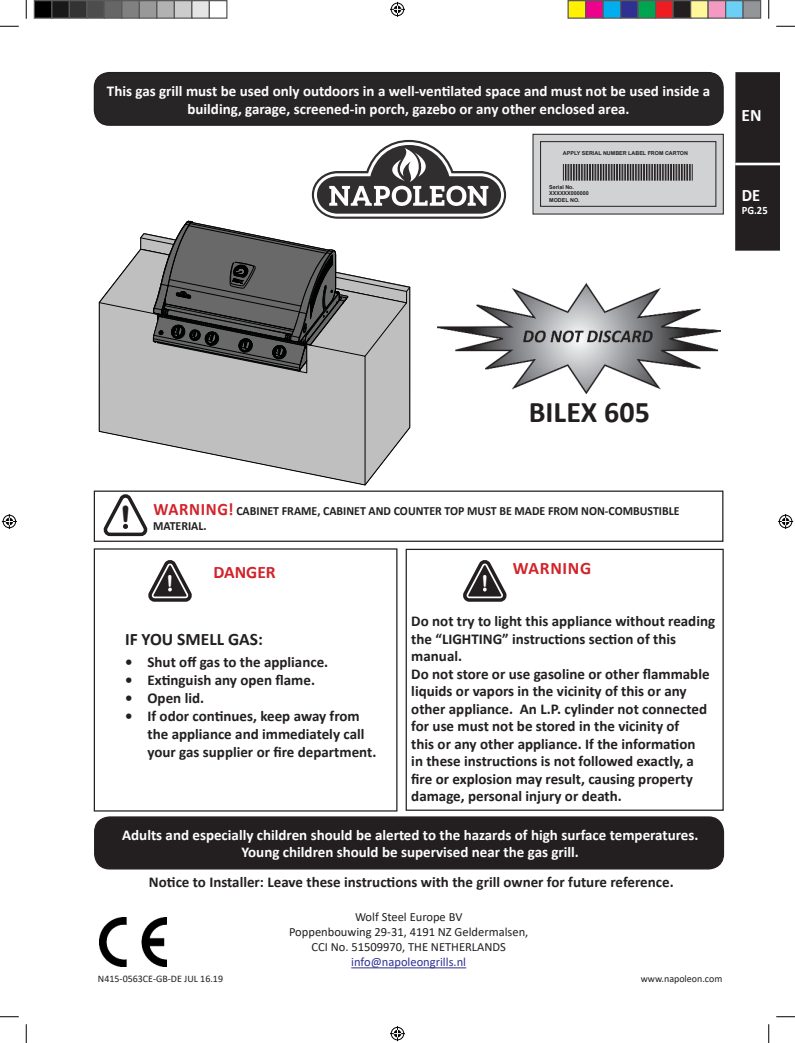
<style>
.page{position:relative;width:795px;height:1043px;background:#fff}
.page>*{position:absolute;margin:0;border:0;box-sizing:border-box;transform-origin:0 0}
.t1{font:700 37px "Courier New";color:#231f20;scale:.96 1}
.t2{font:700 30px "Calibri";color:#231f20}
.t3{font:700 26.38px "Courier New";color:#fff;scale:.78 1}
.t4{font:700 17.5px "Calibri";color:#231f20}
.t5{font:700 17.5px "Calibri";letter-spacing:.04em;color:#d1232a}
.t6{font:700 17.5px "Calibri";color:#d1232a}
.t7{font:700 17.5px "Calibri";color:#fff}
.t8{font:700 17.5px "Calibri";color:#fff;scale:.94 1}
.t9{font:700 15px/17.5px "Calibri";color:#231f20}
.t10{font:700 15px/17.5px "Calibri";color:#fff;text-align:center}
.t11{font:12.5px/15px "Calibri";color:#231f20;text-align:center}
.t12{font:700 12.5px/15px "Calibri";color:#231f20;scale:.95 1}
.t13{font:12.5px "Calibri";color:#2e3092}
.t14{font:700 11.25px "Calibri";color:#fff;scale:.94 1}
.t15{font:10px "Calibri";color:#231f20}
.t16{font:700 5.38px/6.5px "Arial";color:#231f20}
.s1{font-size:17.5px;color:#d1232a}
.s2{color:#221e1f}
</style>
<div class="page">
<div style="left:736px;top:73px;width:44px;height:88px;background:#231f20"></div>
<div style="left:735px;top:72px;width:45px;height:90px;border:1px solid #231f20"></div>
<div style="left:736px;top:163px;width:44px;height:88px;background:#231f20"></div>
<div style="left:735px;top:162px;width:45px;height:90px;border:1px solid #231f20"></div>
<hr style="left:735px;top:163px;width:45px;height:2px;background:#fff">
<hr style="left:735px;top:251px;width:45px;height:2px;background:#fff">
<div style="left:94px;top:548px;width:304px;height:263px;border:1px solid #231f20"></div>
<div style="left:406px;top:549px;width:318px;height:261px;border:1px solid #231f20"></div>
<div style="left:94px;top:73px;width:629px;height:52px;background:#282526;border-radius:15px"></div>
<div style="left:94px;top:72px;width:630px;height:54px;border:1px solid #231f20;border-radius:15px"></div>
<div style="left:95px;top:817px;width:628px;height:51px;background:#231f20;border-radius:15px"></div>
<div style="left:94px;top:816px;width:630px;height:53px;border:1px solid #231f20;border-radius:15px"></div>
<div style="left:533px;top:134px;width:190px;height:80px;background:#d1d2d4"></div>
<div style="left:533px;top:134px;width:191px;height:80px;border:1px solid #231f20"></div>
<div style="left:540px;top:141px;width:176px;height:65px;border:1px solid #231f20"></div>
<svg style="left:563px;top:164px;width:130px;height:17px;background:#696869"></svg>
<img style="left:100px;top:917px;width:67px;height:49px">
<div style="left:94px;top:490px;width:629px;height:52px;border:1px solid #231f20"></div>
<img style="left:507px;top:283px;width:214px;height:111px">
<svg style="left:99px;top:139px;width:408px;height:346px"></svg>
<hr style="left:351px;top:967px;width:115px;height:1px;background:#2e3092">
<svg style="left:103px;top:494px;width:44px;height:43px"></svg>
<svg style="left:463px;top:560px;width:44px;height:42px"></svg>
<svg style="left:148px;top:560px;width:44px;height:42px"></svg>
<svg style="left:0;top:25px;width:19px;height:2px"></svg>
<svg style="left:776px;top:25px;width:19px;height:2px"></svg>
<svg style="left:0;top:1016px;width:19px;height:1px"></svg>
<svg style="left:776px;top:1016px;width:19px;height:1px"></svg>
<svg style="left:25px;top:0;width:2px;height:19px"></svg>
<svg style="left:25px;top:1024px;width:2px;height:18px"></svg>
<svg style="left:768px;top:0;width:2px;height:19px"></svg>
<svg style="left:768px;top:1024px;width:2px;height:18px"></svg>
<svg style="left:390px;top:2px;width:15px;height:15px"></svg>
<svg style="left:390px;top:1026px;width:15px;height:15px"></svg>
<svg style="left:2px;top:514px;width:15px;height:15px"></svg>
<svg style="left:778px;top:514px;width:15px;height:15px"></svg>
<div style="left:34px;top:1px;width:18px;height:17px;background:#000"></div>
<div style="left:34px;top:0;width:19px;height:19px;border:1px solid #595959"></div>
<div style="left:52px;top:1px;width:17px;height:17px;background:#191919"></div>
<div style="left:51px;top:0;width:19px;height:19px;border:1px solid #595959"></div>
<div style="left:69px;top:1px;width:18px;height:17px;background:#333"></div>
<div style="left:69px;top:0;width:19px;height:19px;border:1px solid #595959"></div>
<div style="left:87px;top:1px;width:17px;height:17px;background:#4d4d4d"></div>
<div style="left:86px;top:0;width:19px;height:19px;border:1px solid #595959"></div>
<div style="left:104px;top:1px;width:18px;height:17px;background:#666"></div>
<div style="left:104px;top:0;width:19px;height:19px;border:1px solid #595959"></div>
<div style="left:122px;top:1px;width:17px;height:17px;background:#808080"></div>
<div style="left:121px;top:0;width:19px;height:19px;border:1px solid #595959"></div>
<div style="left:139px;top:1px;width:18px;height:17px;background:#999"></div>
<div style="left:139px;top:0;width:19px;height:19px;border:1px solid #595959"></div>
<div style="left:157px;top:1px;width:17px;height:17px;background:#b2b2b2"></div>
<div style="left:156px;top:0;width:19px;height:19px;border:1px solid #595959"></div>
<div style="left:174px;top:1px;width:18px;height:17px;background:#ccc"></div>
<div style="left:174px;top:0;width:19px;height:19px;border:1px solid #595959"></div>
<div style="left:192px;top:1px;width:17px;height:17px;background:#e5e5e5"></div>
<div style="left:191px;top:0;width:19px;height:19px;border:1px solid #595959"></div>
<div style="left:209px;top:0;width:19px;height:19px;border:1px solid #595959"></div>
<div style="left:568px;top:1px;width:18px;height:17px;background:#fff101"></div>
<div style="left:568px;top:0;width:18px;height:19px;border:1px solid #595959"></div>
<div style="left:586px;top:1px;width:17px;height:17px;background:#ed028c"></div>
<div style="left:585px;top:0;width:19px;height:19px;border:1px solid #595959"></div>
<div style="left:603px;top:1px;width:18px;height:17px;background:#00aeef"></div>
<div style="left:603px;top:0;width:18px;height:19px;border:1px solid #595959"></div>
<div style="left:621px;top:1px;width:17px;height:17px;background:#2e3092"></div>
<div style="left:620px;top:0;width:19px;height:19px;border:1px solid #595959"></div>
<div style="left:638px;top:1px;width:18px;height:17px;background:#00a54f"></div>
<div style="left:638px;top:0;width:18px;height:19px;border:1px solid #595959"></div>
<div style="left:656px;top:1px;width:17px;height:17px;background:#ee1d23"></div>
<div style="left:655px;top:0;width:19px;height:19px;border:1px solid #595959"></div>
<div style="left:673px;top:1px;width:18px;height:17px;background:#231f20"></div>
<div style="left:673px;top:0;width:18px;height:19px;border:1px solid #595959"></div>
<div style="left:691px;top:1px;width:17px;height:17px;background:#fff79a"></div>
<div style="left:690px;top:0;width:19px;height:19px;border:1px solid #595959"></div>
<div style="left:708px;top:1px;width:18px;height:17px;background:#f499c2"></div>
<div style="left:708px;top:0;width:18px;height:19px;border:1px solid #595959"></div>
<div style="left:726px;top:1px;width:17px;height:17px;background:#6bcff6"></div>
<div style="left:725px;top:0;width:19px;height:19px;border:1px solid #595959"></div>
<div style="left:743px;top:1px;width:18px;height:17px;background:#939598"></div>
<div style="left:743px;top:0;width:18px;height:19px;border:1px solid #595959"></div>
<p class="t10" style="left:107px;top:82px;width:605px">This gas grill must be used only outdoors in a well-ventilated space and must not be used inside a building, garage, screened-in porch, gazebo or any other enclosed area.</p>
<p class="t16" style="left:563px;top:150px;width:127px">APPLY SERIAL NUMBER LABEL FROM CARTON</p>
<p class="t16" style="left:549px;top:184px;width:41px">Serial No.<br>XXXXXX000000<br>MODEL NO.</p>
<p class="t7" style="left:742px;top:107px;width:22px">EN</p>
<p class="t8" style="left:742px;top:187px;width:21px">DE</p>
<p class="t14" style="left:742px;top:205px;width:29px">PG.25</p>
<h2 class="t2" style="left:529px;top:397px;width:123px">BILEX 605</h2>
<h1 class="t1" style="left:115px;top:494px;width:24px">!</h1>
<p class="t12" style="left:153px;top:503px;width:556px"><span class="s1">WARNING!</span> CABINET FRAME, CABINET AND COUNTER TOP MUST BE MADE FROM NON-COMBUSTIBLE<br>MATERIAL.</p>
<p class="t6" style="left:214px;top:564px;width:64px">DANGER</p>
<h3 class="t3" style="left:164px;top:566px;width:17px">!</h3>
<h3 class="t3" style="left:479px;top:566px;width:17px">!</h3>
<p class="t5" style="left:513px;top:560px;width:80px">WARNING</p>
<p class="t4" style="left:125px;top:631px;width:140px">IF YOU SMELL GAS:</p>
<p class="t9" style="left:125px;top:653px;width:205px">• Shut off gas to the appliance.</p>
<p class="t9" style="left:125px;top:671px;width:192px">• Extinguish any open flame.</p>
<p class="t9" style="left:125px;top:689px;width:81px">• Open lid.</p>
<p class="t9" style="left:148px;top:707px;width:230px;line-height:18px;text-indent:-22px">• If odor continues, keep away from the appliance and immediately call your gas supplier or fire department.</p>
<p class="t9" style="left:411px;top:612px;width:305px">Do not try to light this appliance without reading the “LIGHTING” instructions section of this manual.<br>Do not store or use gasoline or other flammable liquids or vapors in the vicinity of this or any other appliance. An L.P. cylinder not connected for use must not be stored in the vicinity of<br>this or any other appliance. <span class="s2">If the information<br>in these instructions is not followed exactly, a fire or explosion may result, causing property damage, personal injury or death.</span></p>
<p class="t10" style="left:122px;top:825px;width:578px">Adults and especially children should be alerted to the hazards of high surface temperatures.<br>Young children should be supervised near the gas grill.</p>
<p class="t9" style="left:149px;top:872px;width:526px">Notice to Installer: Leave these instructions with the grill owner for future reference.</p>
<p class="t11" style="left:289px;top:910px;width:241px">Wolf Steel Europe BV<br>Poppenbouwing 29-31, 4191 NZ Geldermalsen,<br>CCI No. 51509970, THE NETHERLANDS</p>
<p class="t13" style="left:351px;top:956px;width:116px">info@napoleongrills.nl</p>
<p class="t15" style="left:98px;top:974px;width:127px">N415-0563CE-GB-DE JUL 16.19</p>
<p class="t15" style="left:641px;top:974px;width:83px">www.napoleon.com</p>
</div>
